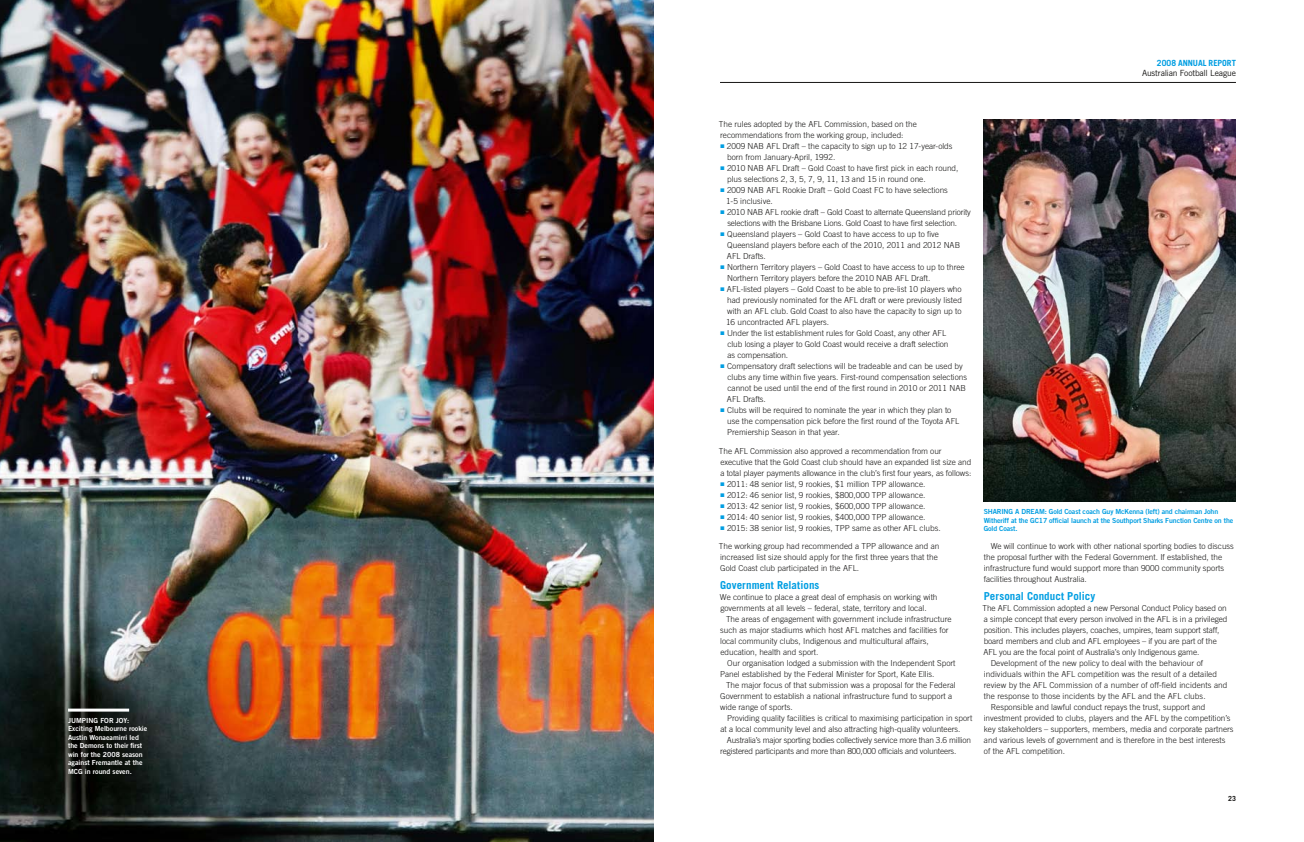
<style>
.page{position:relative;width:1304px;height:842px;background:#fff}
.page>*{position:absolute;margin:0;border:0;box-sizing:border-box;transform-origin:0 0}
.t1{font:700 11px "Trade Gothic LT";letter-spacing:.005em;color:#009ee2}
.t2{font:8.5px "Trade Gothic LT";letter-spacing:-.02em;color:#171615}
.t3{font:700 8.5px "Trade Gothic LT";letter-spacing:.01em;color:#009ee2}
.t4{font:300 8.2px/11px "Trade Gothic LT";color:#171615}
.t5{font:300 8.2px/11px "Trade Gothic LT";letter-spacing:-.02em;color:#171615}
.t6{font:7px/8.5px "Trade Gothic LT Bold Two";letter-spacing:-.015em;color:#009ee2}
.t7{font:7px/8.5px "Trade Gothic LT Bold Two";color:#fff}
.t8{font:700 7px "Trade Gothic LT";color:#171615}
.s1{color:#009ee2}
</style>
<div class="page">
<hr style="left:720px;top:82px;width:516px;height:1px;background:#171615">
<img style="left:0;top:0;width:653px;height:842px">
<img style="left:984px;top:120px;width:252px;height:381px">
<hr style="left:68px;top:709px;width:61px;height:3px;background:#fff">
<p class="t7" style="left:68px;top:716px;width:14px">JUMPING</p>
<p class="t7" style="left:68px;top:716px;width:81px;text-indent:32px">FOR JOY:<br>Exciting Melbourne rookie<br>Austin Wonaeamirri led the Demons to their first win for the 2008 season against Fremantle at the<br>MCG in round seven.</p>
<p class="t3" style="left:1157px;top:58px;width:58px">2008 ann ual report</p>
<p class="t2" style="left:1142px;top:68px;width:95px">Australian Football League</p>
<p class="t4" style="left:719px;top:119px;width:200px">The rules adopted by the AFL Commission, based on the recommendations from the working group, included:</p>
<p class="t4" style="left:727px;top:141px;width:227px;text-indent:-7px"><span class="s1">■</span> 2009 NAB AFL Draft – the capacity to sign up to 12 17-year-olds born from January-April, 1992.</p>
<p class="t4" style="left:727px;top:163px;width:233px;text-indent:-7px"><span class="s1">■</span> 2010 NAB AFL Draft – Gold Coast to have first pick in each round, plus selections 2, 3, 5, 7, 9, 11, 13 and 15 in round one.</p>
<p class="t4" style="left:726px;top:185px;width:223px;text-indent:-5px"><span class="s1">■</span> 2009 NAB AFL Rookie Draft – Gold Coast FC to have selections<br>1-5 inclusive.</p>
<p class="t4" style="left:727px;top:207px;width:245px;text-indent:-7px"><span class="s1">■</span> 2010 NAB AFL rookie draft – Gold Coast to alternate Queensland priority selections with the Brisbane Lions. Gold Coast to have first selection.</p>
<p class="t4" style="left:727px;top:229px;width:235px;text-indent:-6px"><span class="s1">■</span> Queensland players – Gold Coast to have access to up to five<br>Queensland players before each of the 2010, 2011 and 2012 NAB<br>AFL Drafts.</p>
<p class="t4" style="left:727px;top:262px;width:239px;text-indent:-6px"><span class="s1">■</span> Northern Territory players – Gold Coast to have access to up to three<br>Northern Territory players before the 2010 NAB AFL Draft.</p>
<p class="t4" style="left:726px;top:284px;width:237px;text-align:justify;text-indent:-5px"><span class="s1">■</span> AFL-listed players – Gold Coast to be able to pre-list 10 players who had previously nominated for the AFL draft or were previously listed with an AFL club. Gold Coast to also have the capacity to sign up to 16 uncontracted AFL players.</p>
<p class="t4" style="left:727px;top:328px;width:223px;text-indent:-7px"><span class="s1">■</span> Under the list establishment rules for Gold Coast, any other AFL club losing a player to Gold Coast would receive a draft selection as compensation.</p>
<p class="t4" style="left:727px;top:361px;width:242px;text-indent:-6px"><span class="s1">■</span> Compensatory draft selections will be tradeable and can be used by clubs any time within five years. First-round compensation selections cannot be used until the end of the first round in 2010 or 2011 NAB AFL Drafts.</p>
<p class="t4" style="left:727px;top:405px;width:234px;text-indent:-6px"><span class="s1">■</span> Clubs will be required to nominate the year in which they plan to use the compensation pick before the first round of the Toyota AFL<br>Premiership Season in that year.</p>
<p class="t4" style="left:719px;top:445px;width:254px">The AFL Commission also approved a recommendation from our executive that the Gold Coast club should have an expanded list size and a total player payments allowance in the club’s first four years, as follows:</p>
<p class="t4" style="left:721px;top:478px;width:206px"><span class="s1">■</span> 2011: 48 senior list, 9 rookies, $1 million TPP allowance.</p>
<p class="t4" style="left:721px;top:489px;width:206px"><span class="s1">■</span> 2012: 46 senior list, 9 rookies, $800,000 TPP allowance.</p>
<p class="t4" style="left:721px;top:500px;width:206px"><span class="s1">■</span> 2013: 42 senior list, 9 rookies, $600,000 TPP allowance.</p>
<p class="t4" style="left:721px;top:511px;width:206px"><span class="s1">■</span> 2014: 40 senior list, 9 rookies, $400,000 TPP allowance.</p>
<p class="t4" style="left:721px;top:522px;width:221px"><span class="s1">■</span> 2015: 38 senior list, 9 rookies, TPP same as other AFL clubs.</p>
<p class="t4" style="left:719px;top:540px;width:222px">The working group had recommended a TPP allowance and an increased list size should apply for the first three years that the<br>Gold Coast club participated in the AFL.</p>
<h1 class="t1" style="left:720px;top:579px;width:101px">Government Relations</h1>
<p class="t4" style="left:720px;top:592px;width:219px">We continue to place a great deal of emphasis on working with governments at all levels – federal, state, territory and local.</p>
<p class="t4" style="left:720px;top:614px;width:233px;text-indent:6px">The areas of engagement with government include infrastructure such as major stadiums which host AFL matches and facilities for local community clubs, Indigenous and multicultural affairs, education, health and sport.</p>
<p class="t4" style="left:720px;top:658px;width:237px;text-indent:7px">Our organisation lodged a submission with the Independent Sport<br>Panel established by the Federal Minister for Sport, Kate Ellis.</p>
<p class="t4" style="left:720px;top:680px;width:237px;text-indent:6px">The major focus of that submission was a proposal for the Federal<br>Government to establish a national infrastructure fund to support a wide range of sports.</p>
<p class="t4" style="left:720px;top:713px;width:253px;text-indent:7px">Providing quality facilities is critical to maximising participation in sport at a local community level and also attracting high-quality volunteers.</p>
<p class="t5" style="left:720px;top:735px;width:252px;text-indent:7px">Australia’s major sporting bodies collectively service more than 3.6 million registered participants and more than 800,000 officials and volunteers.</p>
<p class="t6" style="left:984px;top:507px;width:251px;text-indent:51px">AM : Gold Coast coach Guy McKenna (left) and chairman John<br>Witheriff at the GC17 official launch at the Southport Sharks Function Centre on the<br>Gold Coast.</p>
<p class="t6" style="left:984px;top:507px;width:19px">SHARING</p>
<p class="t6" style="left:1015px;top:507px;width:12px">A DRE</p>
<p class="t4" style="left:984px;top:540px;width:252px;text-indent:7px">We will continue to work with other national sporting bodies to discuss the proposal further with the Federal Government. If established, the infrastructure fund would support more than 9000 community sports facilities throughout Australia.</p>
<h1 class="t1" style="left:984px;top:590px;width:113px">Personal Conduct Policy</h1>
<p class="t4" style="left:983px;top:603px;width:246px">The AFL Commission adopted a new Personal Conduct Policy based on</p>
<p class="t4" style="left:984px;top:614px;width:245px">a simple concept that every person involved in the AFL is in a privileged</p>
<p class="t4" style="left:984px;top:625px;width:237px">position. This includes players, coaches, umpires, team support staff,</p>
<p class="t4" style="left:984px;top:636px;width:235px">board members and club and AFL employees – if you are part of the</p>
<p class="t4" style="left:983px;top:647px;width:217px">AFL you are the focal point of Australia’s only Indigenous game.</p>
<p class="t4" style="left:991px;top:658px;width:214px">Development of the new policy to deal with the behaviour of</p>
<p class="t4" style="left:984px;top:669px;width:235px">individuals within the AFL competition was the result of a detailed</p>
<p class="t4" style="left:984px;top:680px;width:245px">review by the AFL Commission of a number of off-field incidents and</p>
<p class="t4" style="left:984px;top:691px;width:223px">the response to those incidents by the AFL and the AFL clubs.</p>
<p class="t4" style="left:991px;top:702px;width:216px">Responsible and lawful conduct repays the trust, support and</p>
<p class="t4" style="left:984px;top:713px;width:248px">investment provided to clubs, players and the AFL by the competition’s</p>
<p class="t4" style="left:984px;top:724px;width:251px">key stakeholders – supporters, members, media and corporate partners</p>
<p class="t4" style="left:984px;top:735px;width:243px">and various levels of government and is therefore in the best interests</p>
<p class="t4" style="left:984px;top:746px;width:83px">of the AFL competition.</p>
<p class="t8" style="left:1228px;top:794px;width:9px">23</p>
</div>
